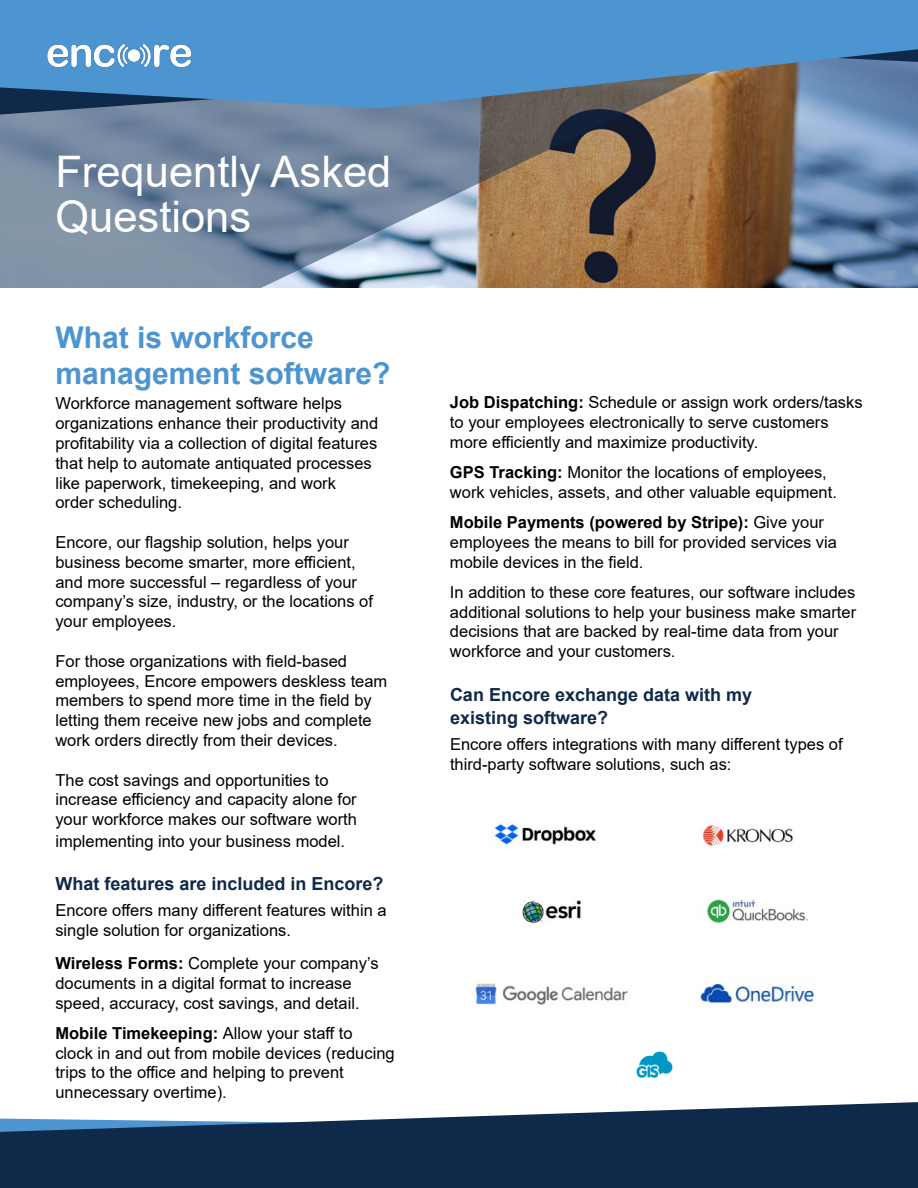
<style>
.page{position:relative;width:918px;height:1188px;background:#fff}
.page>*{position:absolute;margin:0;border:0;box-sizing:border-box;transform-origin:0 0}
.t1{font:43.5px/45px "Arial";color:#fff}
.t2{font:700 30px/36px "Arial";color:#4d95d0}
.t3{font:700 18px/22.5px "Arial";color:#0f294a}
.t4{font:16.5px/19.8px "Arial";color:#000}
.s1{font-weight:700}
</style>
<div class="page">
<img style="left:722px;top:115px;width:196px;height:173px">
<svg style="left:0;top:115px;width:722px;height:173px;background:#838487"></svg>
<svg style="left:0;top:1102px;width:918px;height:86px;background:#344b68"></svg>
<svg style="left:0;top:108px;width:918px;height:7px;background:#727984"></svg>
<svg style="left:0;top:0;width:918px;height:108px;background:#528bbc"></svg>
<img style="left:45px;top:39px;width:148px;height:31px">
<img style="left:494px;top:824px;width:103px;height:21px">
<img style="left:702px;top:824px;width:91px;height:22px">
<img style="left:522px;top:900px;width:59px;height:23px">
<img style="left:706px;top:899px;width:102px;height:25px">
<img style="left:475px;top:983px;width:153px;height:22px">
<img style="left:700px;top:979px;width:115px;height:27px">
<img style="left:636px;top:1051px;width:37px;height:27px">
<h1 class="t1" style="left:55px;top:149px;width:338px">Frequently Asked<br>Questions</h1>
<h2 class="t2" style="left:55px;top:319px;width:337px">What is workforce management software?</h2>
<p class="t4" style="left:55px;top:394px;width:324px">Workforce management software helps organizations enhance their productivity and profitability via a collection of digital features that help to automate antiquated processes like paperwork, timekeeping, and work order scheduling.</p>
<p class="t4" style="left:55px;top:532px;width:319px">Encore, our flagship solution, helps your business become smarter, more efficient, and more successful – regardless of your company’s size, industry, or the locations of your employees.</p>
<p class="t4" style="left:55px;top:651px;width:333px">For those organizations with field-based employees, Encore empowers deskless team members to spend more time in the field by letting them receive new jobs and complete work orders directly from their devices.</p>
<p class="t4" style="left:55px;top:770px;width:303px">The cost savings and opportunities to increase efficiency and capacity alone for your workforce makes our software worth</p>
<p class="t4" style="left:55px;top:831px;width:291px">implementing into your business model.</p>
<p class="t3" style="left:55px;top:873px;width:330px">What features are included in Encore?</p>
<p class="t4" style="left:55px;top:900px;width:333px">Encore offers many different features within a single solution for organizations.</p>
<p class="t4" style="left:55px;top:953px;width:325px"><span class="s1">Wireless Forms:</span> Complete your company’s documents in a digital format to increase speed, accuracy, cost savings, and detail.</p>
<p class="t4" style="left:55px;top:1023px;width:341px"><span class="s1">Mobile Timekeeping:</span> Allow your staff to<br>clock in and out from mobile devices (reducing trips to the office and helping to prevent unnecessary overtime).</p>
<p class="t4" style="left:450px;top:392px;width:414px"><span class="s1">Job Dispatching:</span> Schedule or assign work orders/tasks to your employees electronically to serve customers more efficiently and maximize productivity.</p>
<p class="t4" style="left:450px;top:462px;width:389px"><span class="s1">GPS Tracking:</span> Monitor the locations of employees, work vehicles, assets, and other valuable equipment.</p>
<p class="t4" style="left:450px;top:512px;width:388px"><span class="s1">Mobile Payments (powered by Stripe):</span> Give your employees the means to bill for provided services via mobile devices in the field.</p>
<p class="t4" style="left:450px;top:582px;width:408px">In addition to these core features, our software includes additional solutions to help your business make smarter decisions that are backed by real-time data from your workforce and your customers.</p>
<p class="t3" style="left:450px;top:684px;width:304px">Can Encore exchange data with my existing software?</p>
<p class="t4" style="left:450px;top:735px;width:394px">Encore offers integrations with many different types of third-party software solutions, such as:</p>
</div>
